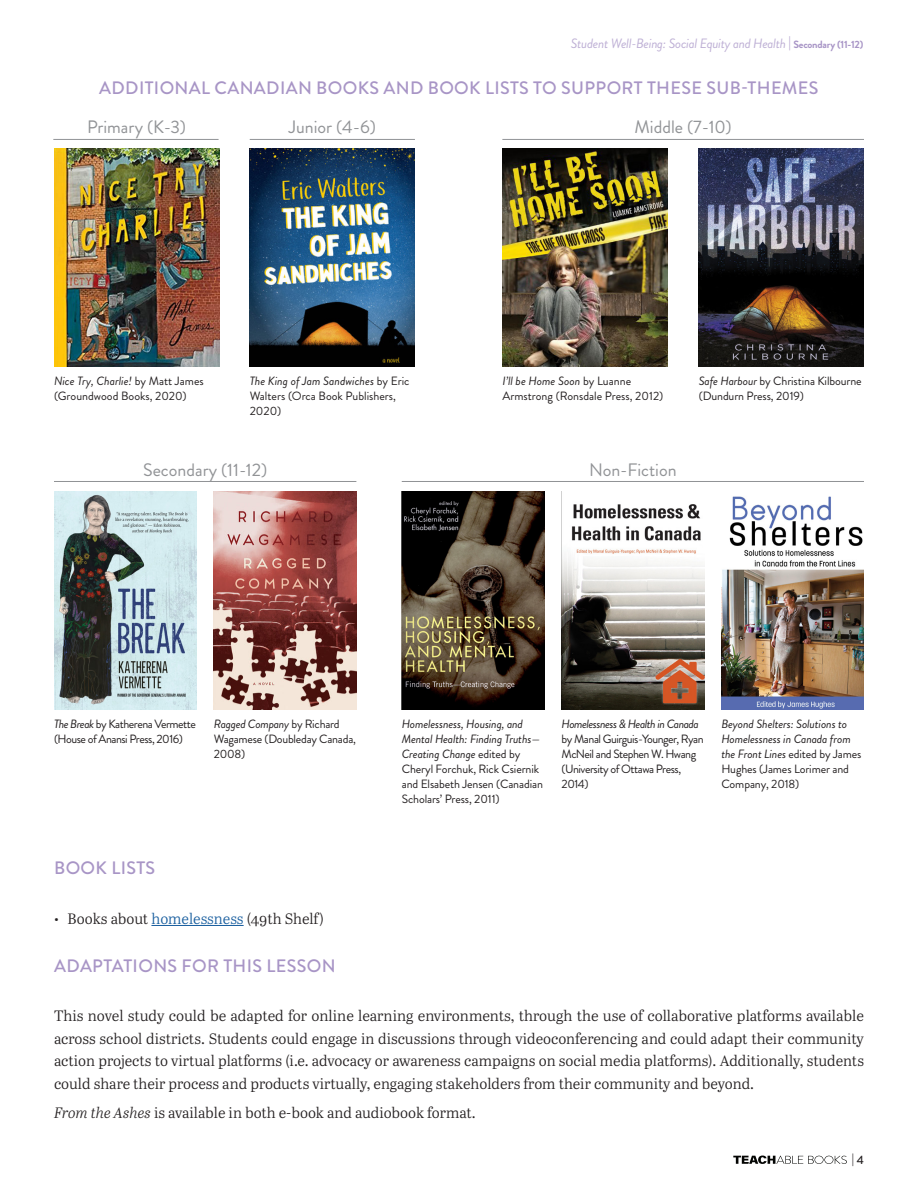
<style>
.page{position:relative;width:918px;height:1188px;background:#fff}
.page>*{position:absolute;margin:0;border:0;box-sizing:border-box;transform-origin:0 0}
.t1{font:500 18px "Brandon Grotesque";letter-spacing:.02em;color:#a895c6}
.t2{font:18px "Brandon Grotesque";color:#919396}
.t3{font:15px/22.5px "Abril Text Lt";color:#231f20;text-align:justify}
.t4{font:italic 13.5px "Brandon Grotesque";letter-spacing:-.02em;color:#beb0d5}
.t5{font:12px/15px "Brandon Grotesque";letter-spacing:-.015em;color:#231f20}
.t6{font:12px/15px "Brandon Grotesque";letter-spacing:-.04em;color:#231f20}
.t7{font:italic 12px/15px "Brandon Grotesque";letter-spacing:-.01em;color:#231f20}
.t8{font:italic 12px "Brandon Grotesque";letter-spacing:-.04em;color:#231f20}
.t9{font:500 12px "Brandon Grotesque";color:#231f20}
.s1{font-weight:500;font-style:normal;color:#b7a6d0}
.s2{font-weight:700;font-style:normal;font-size:10.5px;color:#a895c6}
.s3{font-style:italic}
.s4{font-style:normal}
.s5{color:#175d9e}
</style>
<div class="page">
<img style="left:54px;top:149px;width:165px;height:218px">
<hr style="left:53px;top:139px;width:166px;height:1px;background:#919396">
<img style="left:250px;top:149px;width:165px;height:218px">
<hr style="left:250px;top:139px;width:165px;height:1px;background:#919396">
<img style="left:502px;top:149px;width:166px;height:218px">
<img style="left:699px;top:149px;width:165px;height:218px">
<hr style="left:502px;top:139px;width:362px;height:1px;background:#919396">
<img style="left:54px;top:492px;width:142px;height:218px">
<img style="left:214px;top:492px;width:142px;height:218px">
<img style="left:562px;top:504px;width:142px;height:206px">
<img style="left:722px;top:496px;width:142px;height:214px">
<img style="left:402px;top:492px;width:142px;height:218px">
<hr style="left:54px;top:481px;width:302px;height:1px;background:#919396">
<hr style="left:402px;top:481px;width:462px;height:1px;background:#919396">
<hr style="left:151px;top:925px;width:93px;height:1px;background:#175d9e">
<svg style="left:733px;top:1156px;width:114px;height:8px"></svg>
<p class="t4" style="left:571px;top:34px;width:294px">Student Well-Being: Social Equity and Health <span class="s1">|</span> <span class="s2">Secondary (11-12)</span></p>
<p class="t1" style="left:99px;top:75px;width:721px">ADDITIONAL CANADIAN BOOKS AND BOOK LISTS TO SUPPORT THESE SUB-THEMES</p>
<p class="t2" style="left:87px;top:115px;width:100px">Primary (K-3)</p>
<p class="t2" style="left:289px;top:115px;width:89px">Junior (4-6)</p>
<p class="t2" style="left:635px;top:115px;width:99px">Middle (7-10)</p>
<p class="t5" style="left:54px;top:373px;width:151px"><span class="s3">Nice Try, Charlie!</span> by Matt James (Groundwood Books, 2020)</p>
<p class="t5" style="left:250px;top:373px;width:161px"><span class="s3">The King of Jam Sandwiches</span> by Eric<br>Walters (Orca Book Publishers,<br>2020)</p>
<p class="t5" style="left:502px;top:373px;width:162px"><span class="s3">I’ll be Home Soon</span> by Luanne<br>Armstrong (Ronsdale Press, 2012)</p>
<p class="t5" style="left:699px;top:373px;width:164px"><span class="s3">Safe Harbour</span> by Christina Kilbourne (Dundurn Press, 2019)</p>
<p class="t2" style="left:143px;top:458px;width:126px">Secondary (11-12)</p>
<p class="t2" style="left:589px;top:458px;width:89px">Non-Fiction</p>
<p class="t6" style="left:54px;top:716px;width:144px"><span class="s3">The Break</span> by Katherena Vermette (House of Anansi Press, 2016)</p>
<p class="t5" style="left:214px;top:716px;width:144px"><span class="s3">Ragged Company</span> by Richard<br>Wagamese (Doubleday Canada,<br>2008)</p>
<p class="t8" style="left:562px;top:715px;width:139px">Homelessness &amp; Health in Canada</p>
<p class="t5" style="left:402px;top:716px;width:143px"><span class="s3">Homelessness, Housing, and<br>Mental Health: Finding Truths—<br>Creating Change</span> edited by<br>Cheryl Forchuk, Rick Csiernik and Elsabeth Jensen (Canadian<br>Scholars’ Press, 2011)</p>
<p class="t6" style="left:562px;top:731px;width:144px">by Manal Guirguis-Younger, Ryan<br>McNeil and Stephen W. Hwang (University of Ottawa Press,<br>2014)</p>
<p class="t7" style="left:721px;top:716px;width:142px">Beyond Shelters: Solutions to<br>Homelessness in Canada from the Front Lines <span class="s4">edited by James<br>Hughes (James Lorimer and<br>Company, 2018)</span></p>
<p class="t1" style="left:54px;top:856px;width:103px">BOOK LISTS</p>
<p class="t3" style="left:54px;top:907px;width:272px">• Books about <span class="s5">homelessness</span> (49th Shelf)</p>
<p class="t1" style="left:54px;top:953px;width:283px">ADAPTATIONS FOR THIS LESSON</p>
<p class="t3" style="left:54px;top:1004px;width:811px">This novel study could be adapted for online learning environments, through the use of collaborative platforms available across school districts. Students could engage in discussions through videoconferencing and could adapt their community action projects to virtual platforms (i.e. advocacy or awareness campaigns on social media platforms). Additionally, students could share their process and products virtually, engaging stakeholders from their community and beyond.</p>
<p class="t3" style="left:54px;top:1101px;width:423px"><span class="s3">From the Ashes</span> is available in both e-book and audiobook format.</p>
<p class="t9" style="left:852px;top:1152px;width:14px">| 4</p>
</div>
